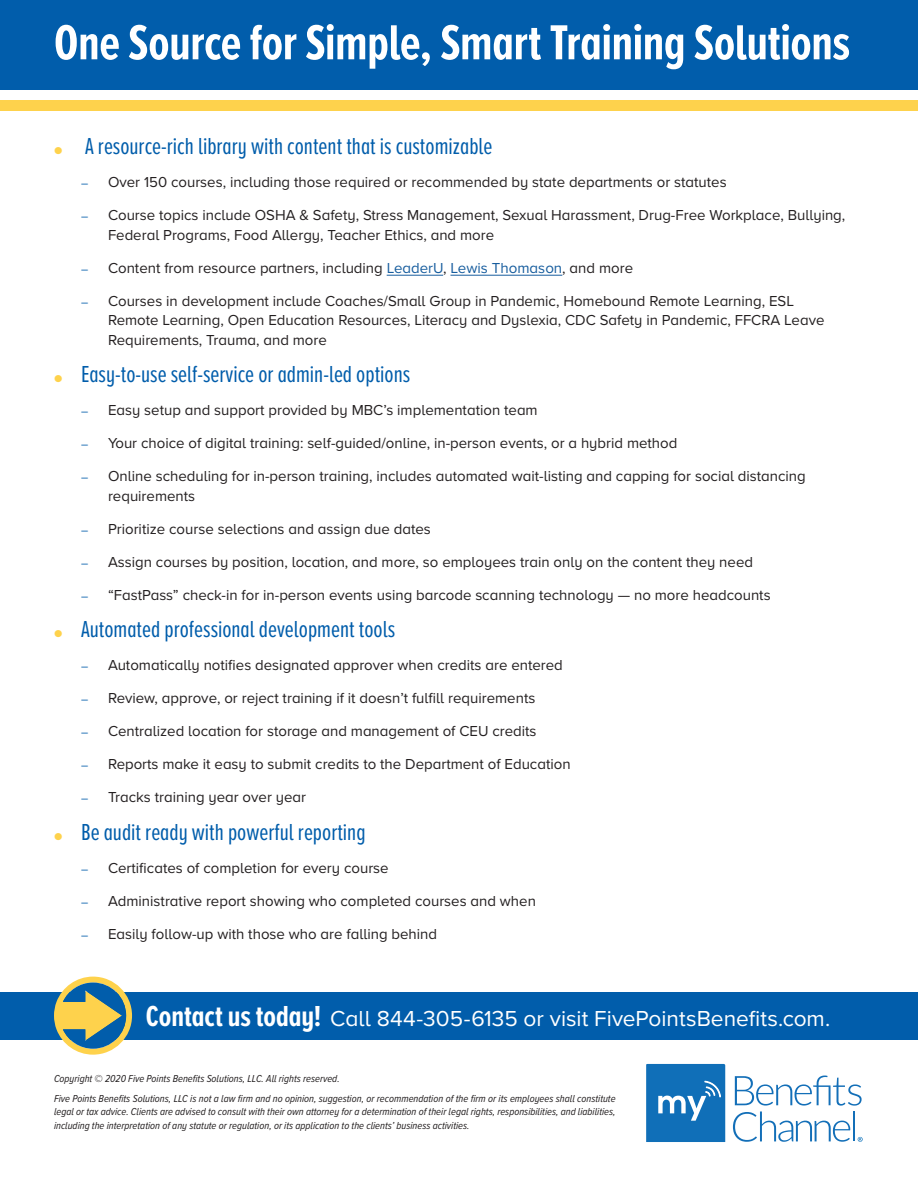
<style>
.page{position:relative;width:918px;height:1188px;background:#fff}
.page>*{position:absolute;margin:0;border:0;box-sizing:border-box;transform-origin:0 0}
.t1{font:700 51px "Proxima Nova A Ex Cn";letter-spacing:-.005em;color:#fff}
.t2{font:24px "Proxima Nova A Ex Cn";color:#015dab}
.t3{font:22.5px "Proxima Nova A";color:#fff}
.t4{font:15px/19.5px "Proxima Nova A";color:#231f20}
.t5{font:italic 10.5px/13.5px "Proxima Nova A Cond";color:#231f20;text-align:justify}
.s1{font-family:"Proxima Nova A";font-weight:500;font-size:12px;color:#fed24c}
.s2{font-size:12px;color:#015dab}
.s3{color:#175d9e}
.s4{font-family:"Proxima Nova A Ex Cn";font-weight:700;font-size:30px}
</style>
<div class="page">
<div style="left:0;top:0;width:918px;height:89px;background:#015dab"></div>
<div style="left:0;top:100px;width:918px;height:11px;background:#fed24c"></div>
<svg style="left:646px;top:1064px;width:79px;height:78px;background:#257bbe"></svg>
<svg style="left:733px;top:1076px;width:130px;height:66px"></svg>
<div style="left:0;top:992px;width:918px;height:47px;background:#015dab"></div>
<svg style="left:54px;top:977px;width:78px;height:78px"></svg>
<hr style="left:387px;top:275px;width:56px;height:1px;background:#175d9e">
<hr style="left:450px;top:275px;width:112px;height:1px;background:#175d9e">
<p class="t1" style="left:54px;top:5px;width:798px">One Source for Simple, Smart Training Solutions</p>
<p class="t2" style="left:54px;top:129px;width:440px"><span class="s1">●</span> A resource-rich library with content that is customizable</p>
<p class="t4" style="left:81px;top:172px;width:647px"><span class="s2">–</span> Over 150 courses, including those required or recommended by state departments or statutes</p>
<p class="t4" style="left:108px;top:205px;width:739px;text-indent:-27px"><span class="s2">–</span> Course topics include OSHA &amp; Safety, Stress Management, Sexual Harassment, Drug-Free Workplace, Bullying,<br>Federal Programs, Food Allergy, Teacher Ethics, and more</p>
<p class="t4" style="left:81px;top:257px;width:554px"><span class="s2">–</span> Content from resource partners, including <span class="s3">LeaderU</span>, <span class="s3">Lewis Thomason</span>, and more</p>
<p class="t4" style="left:108px;top:290px;width:718px;text-indent:-27px"><span class="s2">–</span> Courses in development include Coaches/Small Group in Pandemic, Homebound Remote Learning, ESL<br>Remote Learning, Open Education Resources, Literacy and Dyslexia, CDC Safety in Pandemic, FFCRA Leave<br>Requirements, Trauma, and more</p>
<p class="t2" style="left:54px;top:357px;width:358px"><span class="s1">●</span> Easy-to-use self-service or admin-led options</p>
<p class="t4" style="left:81px;top:400px;width:458px"><span class="s2">–</span> Easy setup and support provided by MBC’s implementation team</p>
<p class="t4" style="left:81px;top:433px;width:598px"><span class="s2">–</span> Your choice of digital training: self-guided/online, in-person events, or a hybrid method</p>
<p class="t4" style="left:108px;top:466px;width:699px;text-indent:-27px"><span class="s2">–</span> Online scheduling for in-person training, includes automated wait-listing and capping for social distancing requirements</p>
<p class="t4" style="left:81px;top:518px;width:351px"><span class="s2">–</span> Prioritize course selections and assign due dates</p>
<p class="t4" style="left:81px;top:551px;width:674px"><span class="s2">–</span> Assign courses by position, location, and more, so employees train only on the content they need</p>
<p class="t4" style="left:81px;top:584px;width:691px"><span class="s2">–</span> “FastPass” check-in for in-person events using barcode scanning technology — no more headcounts</p>
<p class="t2" style="left:54px;top:612px;width:343px"><span class="s1">●</span> Automated professional development tools</p>
<p class="t4" style="left:81px;top:655px;width:483px"><span class="s2">–</span> Automatically notifies designated approver when credits are entered</p>
<p class="t4" style="left:81px;top:688px;width:456px"><span class="s2">–</span> Review, approve, or reject training if it doesn’t fulfill requirements</p>
<p class="t4" style="left:81px;top:721px;width:457px"><span class="s2">–</span> Centralized location for storage and management of CEU credits</p>
<p class="t4" style="left:81px;top:754px;width:491px"><span class="s2">–</span> Reports make it easy to submit credits to the Department of Education</p>
<p class="t4" style="left:81px;top:787px;width:227px"><span class="s2">–</span> Tracks training year over year</p>
<p class="t2" style="left:54px;top:814px;width:313px"><span class="s1">●</span> Be audit ready with powerful reporting</p>
<p class="t4" style="left:81px;top:857px;width:309px"><span class="s2">–</span> Certificates of completion for every course</p>
<p class="t4" style="left:81px;top:890px;width:456px"><span class="s2">–</span> Administrative report showing who completed courses and when</p>
<p class="t4" style="left:81px;top:923px;width:358px"><span class="s2">–</span> Easily follow-up with those who are falling behind</p>
<p class="t3" style="left:146px;top:1001px;width:686px"><span class="s4">Contact us today!</span> Call 844-305-6135 or visit FivePointsBenefits.com.</p>
<p class="t5" style="left:54px;top:1071px;width:287px">Copyright © 2020 Five Points Benefits Solutions, LLC. All rights reserved.</p>
<p class="t5" style="left:54px;top:1091px;width:563px">Five Points Benefits Solutions, LLC is not a law firm and no opinion, suggestion, or recommendation of the firm or its employees shall constitute legal or tax advice. Clients are advised to consult with their own attorney for a determination of their legal rights, responsibilities, and liabilities, including the interpretation of any statute or regulation, or its application to the clients’ business activities.</p>
</div>
